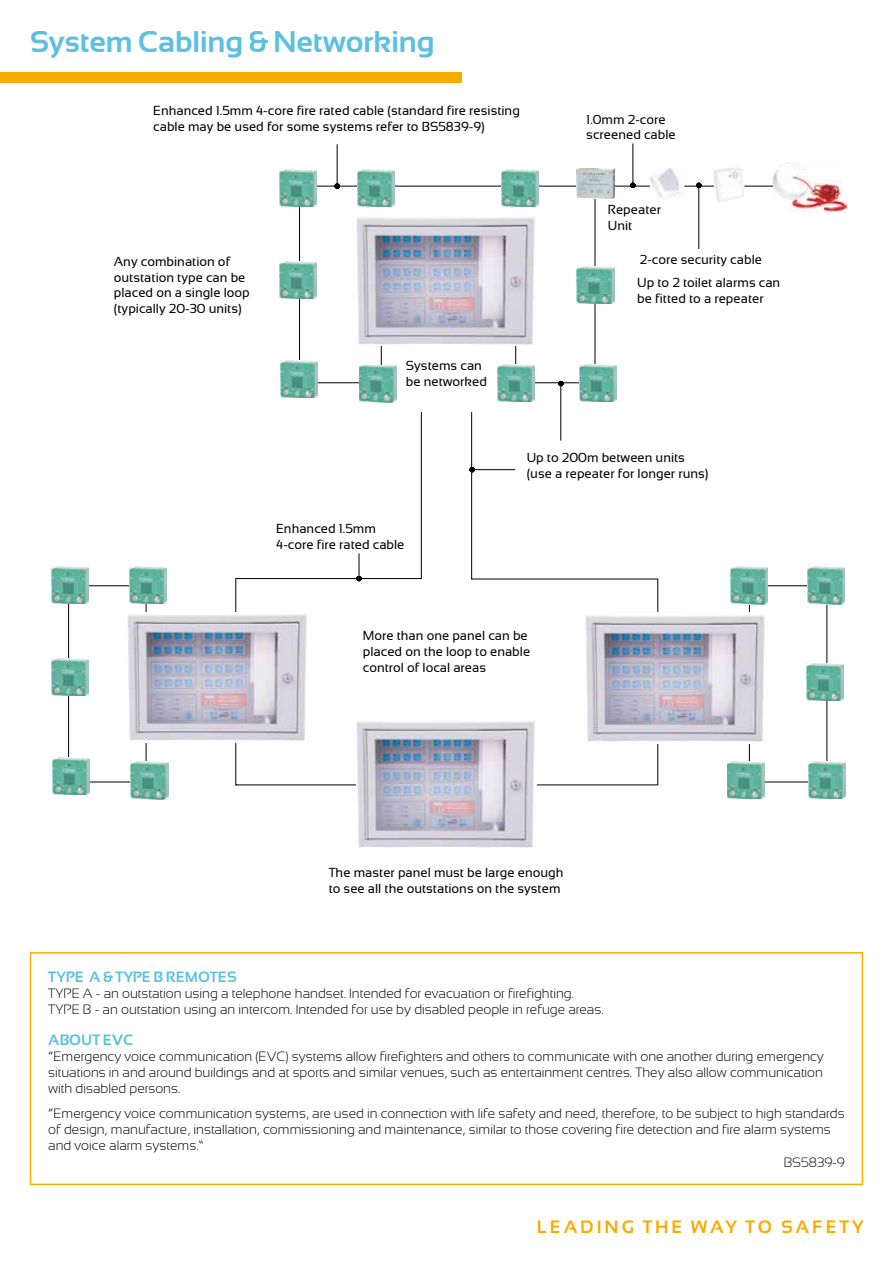
<style>
.page{position:relative;width:893px;height:1263px;background:#fff}
.page>*{position:absolute;margin:0;border:0;box-sizing:border-box;transform-origin:0 0}
.t1{font:700 30px "Sansation";color:#5dc0e0}
.t2{font:700 18px "Sansation";letter-spacing:.16em;color:#f8ac00}
.t3{font:700 15px "Sansation";color:#5dc0e0}
.t4{font:300 13.5px/16.2px "Sansation";color:#000}
.t5{font:13.05px/15.8px "Sansation";color:#000}
</style>
<div class="page">
<div style="left:0;top:72px;width:461px;height:11px;background:#f8ac00"></div>
<svg style="left:68px;top:143px;width:760px;height:643px"></svg>
<img style="left:280px;top:170px;width:37px;height:37px">
<img style="left:358px;top:170px;width:37px;height:37px">
<img style="left:280px;top:262px;width:37px;height:37px">
<img style="left:280px;top:360px;width:38px;height:38px">
<img style="left:359px;top:365px;width:37px;height:37px">
<img style="left:356px;top:215px;width:181px;height:131px">
<img style="left:356px;top:718px;width:181px;height:130px">
<img style="left:51px;top:566px;width:38px;height:38px">
<img style="left:130px;top:566px;width:37px;height:38px">
<img style="left:51px;top:659px;width:38px;height:37px">
<img style="left:52px;top:757px;width:38px;height:37px">
<img style="left:131px;top:762px;width:37px;height:37px">
<img style="left:128px;top:612px;width:180px;height:131px">
<img style="left:498px;top:364px;width:37px;height:37px">
<img style="left:579px;top:364px;width:37px;height:37px">
<img style="left:577px;top:266px;width:37px;height:37px">
<img style="left:501px;top:170px;width:37px;height:37px">
<img style="left:585px;top:612px;width:181px;height:131px">
<img style="left:727px;top:761px;width:37px;height:37px">
<img style="left:809px;top:761px;width:37px;height:37px">
<img style="left:806px;top:664px;width:37px;height:37px">
<img style="left:731px;top:567px;width:37px;height:37px">
<img style="left:808px;top:567px;width:37px;height:37px">
<img style="left:714px;top:168px;width:30px;height:34px">
<img style="left:773px;top:163px;width:73px;height:49px">
<img style="left:650px;top:168px;width:34px;height:31px">
<img style="left:577px;top:168px;width:37px;height:31px">
<svg style="left:334px;top:183px;width:7px;height:7px"></svg>
<svg style="left:629px;top:182px;width:7px;height:7px"></svg>
<svg style="left:355px;top:575px;width:8px;height:7px"></svg>
<svg style="left:695px;top:182px;width:7px;height:7px"></svg>
<svg style="left:469px;top:466px;width:7px;height:7px"></svg>
<svg style="left:557px;top:380px;width:7px;height:7px"></svg>
<div style="left:30px;top:952px;width:833px;height:233px;border:2px solid #f8ac00"></div>
<h1 class="t1" style="left:30px;top:25px;width:406px">System Cabling &amp; Networking</h1>
<p class="t5" style="left:153px;top:103px;width:368px">Enhanced 1.5mm 4-core fire rated cable (standard fire resisting cable may be used for some systems refer to BS5839-9)</p>
<p class="t5" style="left:586px;top:111px;width:91px">1.0mm 2-core screened cable</p>
<p class="t5" style="left:608px;top:202px;width:55px">Repeater<br>Unit</p>
<p class="t5" style="left:114px;top:253px;width:118px">Any combination of</p>
<p class="t5" style="left:640px;top:251px;width:124px">2-core security cable</p>
<p class="t5" style="left:114px;top:269px;width:137px">outstation type can be placed on a single loop (typically 20-30 units)</p>
<p class="t5" style="left:637px;top:275px;width:145px">Up to 2 toilet alarms can be fitted to a repeater</p>
<p class="t5" style="left:406px;top:358px;width:83px">Systems can be networked</p>
<p class="t5" style="left:276px;top:521px;width:130px">Enhanced 1.5mm<br>4-core fire rated cable</p>
<p class="t5" style="left:527px;top:450px;width:183px">Up to 200m between units (use a repeater for longer runs)</p>
<p class="t5" style="left:363px;top:628px;width:169px">More than one panel can be placed on the loop to enable control of local areas</p>
<p class="t5" style="left:329px;top:864px;width:236px">The master panel must be large enough to see all the outstations on the system</p>
<p class="t3" style="left:48px;top:968px;width:190px">TYPE A &amp; TYPE B REMOTES</p>
<p class="t4" style="left:48px;top:985px;width:557px">TYPE A - an outstation using a telephone handset. Intended for evacuation or firefighting.<br>TYPE B - an outstation using an intercom. Intended for use by disabled people in refuge areas.</p>
<p class="t3" style="left:48px;top:1031px;width:86px">ABOUT EVC</p>
<p class="t4" style="left:48px;top:1048px;width:777px;text-align:justify">“Emergency voice communication (EVC) systems allow firefighters and others to communicate with one another during emergency situations in and around buildings and at sports and similar venues, such as entertainment centres. They also allow communication with disabled persons.</p>
<p class="t4" style="left:48px;top:1105px;width:798px">“Emergency voice communication systems, are used in connection with life safety and need, therefore, to be subject to high standards</p>
<p class="t4" style="left:48px;top:1121px;width:784px">of design, manufacture, installation, commissioning and maintenance, similar to those covering fire detection and fire alarm systems</p>
<p class="t4" style="left:48px;top:1138px;width:158px">and voice alarm systems.”</p>
<p class="t4" style="left:784px;top:1154px;width:62px">BS5839-9</p>
<h2 class="t2" style="left:537px;top:1217px;width:328px">LEADING THE WAY TO SAFETY</h2>
</div>
